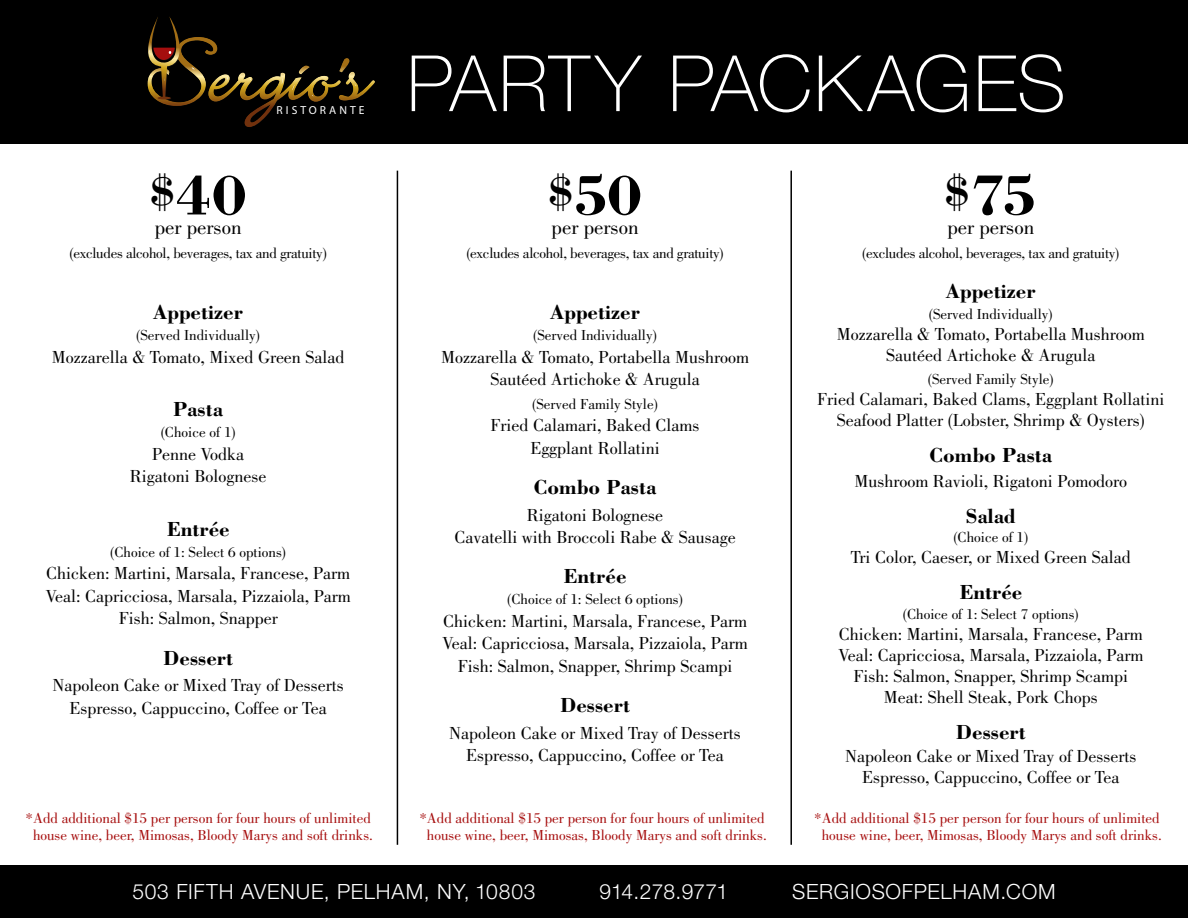
<style>
.page{position:relative;width:1188px;height:918px;background:#fff}
.page>*{position:absolute;margin:0;border:0;box-sizing:border-box;transform-origin:0 0}
.t1{font:100 77.85px "Helvetica Neue LT Std";letter-spacing:.02em;color:#fff}
.t2{font:700 58.5px "Bodoni Std";color:#000}
.t3{font:700 21px "Bodoni Std";color:#000}
.t4{font:300 21px "Helvetica Neue LT Std";letter-spacing:.035em;color:#fff}
.t5{font:21px "Bodoni Std";color:#000}
.t6{font:300 21px "Helvetica Neue LT Std";color:#fff}
.t7{font:18px/22.5px "Bodoni Std";color:#000;text-align:center}
.t8{font:15px/16.5px "Bodoni Std";color:#a60d0d;text-align:center}
.t9{font:15px "Bodoni Std";color:#000}
.t10{font:15px "Bodoni Std";letter-spacing:-.02em;color:#000}
.t11{font:11.7px "Myriad Pro";letter-spacing:.26em;color:#fff}
</style>
<div class="page">
<div style="left:0;top:0;width:1188px;height:144px;background:#000"></div>
<svg style="left:147px;top:17px;width:228px;height:110px"></svg>
<div style="left:0;top:865px;width:1188px;height:53px;background:#000"></div>
<hr style="left:397px;top:171px;width:1px;height:674px;background:#000">
<hr style="left:790px;top:171px;width:2px;height:674px;background:#000">
<p class="t11" style="left:277px;top:104px;width:90px">RISTORANTE</p>
<h2 class="t2" style="left:149px;top:159px;width:100px"><sup>$</sup>40</h2>
<p class="t5" style="left:155px;top:215px;width:88px">per person</p>
<p class="t10" style="left:70px;top:244px;width:259px">(excludes alcohol, beverages, tax and gratuity)</p>
<p class="t3" style="left:153px;top:299px;width:91px">Appetizer</p>
<p class="t9" style="left:136px;top:327px;width:125px">(Served Individually)</p>
<p class="t7" style="left:52px;top:346px;width:294px">Mozzarella &amp; Tomato, Mixed Green Salad</p>
<p class="t3" style="left:173px;top:396px;width:52px">Pasta</p>
<p class="t9" style="left:161px;top:424px;width:76px">(Choice of 1)</p>
<p class="t7" style="left:130px;top:443px;width:138px">Penne Vodka<br>Rigatoni Bolognese</p>
<p class="t3" style="left:167px;top:516px;width:65px">Entrée</p>
<p class="t9" style="left:110px;top:544px;width:177px">(Choice of 1: Select 6 options)</p>
<p class="t7" style="left:45px;top:562px;width:307px">Chicken: Martini, Marsala, Francese, Parm<br>Veal: Capricciosa, Marsala, Pizzaiola, Parm<br>Fish: Salmon, Snapper</p>
<p class="t3" style="left:163px;top:644px;width:71px">Dessert</p>
<p class="t7" style="left:52px;top:674px;width:293px">Napoleon Cake or Mixed Tray of Desserts<br>Espresso, Cappuccino, Coffee or Tea</p>
<h1 class="t1" style="left:407px;top:39px;width:661px">PARTY PACKAGES</h1>
<h2 class="t2" style="left:548px;top:159px;width:96px"><sup>$</sup>50</h2>
<p class="t5" style="left:552px;top:215px;width:88px">per person</p>
<p class="t10" style="left:466px;top:244px;width:259px">(excludes alcohol, beverages, tax and gratuity)</p>
<p class="t3" style="left:550px;top:299px;width:91px">Appetizer</p>
<p class="t9" style="left:533px;top:327px;width:125px">(Served Individually)</p>
<p class="t7" style="left:441px;top:346px;width:310px">Mozzarella &amp; Tomato, Portabella Mushroom<br>Sautéed Artichoke &amp; Arugula</p>
<p class="t9" style="left:532px;top:395px;width:127px">(Served Family Style)</p>
<p class="t7" style="left:491px;top:414px;width:210px">Fried Calamari, Baked Clams<br>Eggplant Rollatini</p>
<p class="t3" style="left:534px;top:474px;width:125px">Combo Pasta</p>
<p class="t7" style="left:454px;top:504px;width:283px">Rigatoni Bolognese<br>Cavatelli with Broccoli Rabe &amp; Sausage</p>
<p class="t3" style="left:564px;top:563px;width:64px">Entrée</p>
<p class="t9" style="left:507px;top:591px;width:177px">(Choice of 1: Select 6 options)</p>
<p class="t7" style="left:442px;top:610px;width:307px">Chicken: Martini, Marsala, Francese, Parm<br>Veal: Capricciosa, Marsala, Pizzaiola, Parm<br>Fish: Salmon, Snapper, Shrimp Scampi</p>
<p class="t3" style="left:560px;top:692px;width:71px">Dessert</p>
<p class="t7" style="left:449px;top:722px;width:293px">Napoleon Cake or Mixed Tray of Desserts<br>Espresso, Cappuccino, Coffee or Tea</p>
<h2 class="t2" style="left:944px;top:159px;width:95px"><sup>$</sup>75</h2>
<p class="t5" style="left:947px;top:215px;width:88px">per person</p>
<p class="t10" style="left:862px;top:244px;width:259px">(excludes alcohol, beverages, tax and gratuity)</p>
<p class="t3" style="left:946px;top:278px;width:91px">Appetizer</p>
<p class="t9" style="left:929px;top:306px;width:125px">(Served Individually)</p>
<p class="t7" style="left:837px;top:324px;width:310px;line-height:21px">Mozzarella &amp; Tomato, Portabella Mushroom<br>Sautéed Artichoke &amp; Arugula</p>
<p class="t9" style="left:928px;top:371px;width:127px">(Served Family Style)</p>
<p class="t7" style="left:817px;top:389px;width:349px;line-height:21px">Fried Calamari, Baked Clams, Eggplant Rollatini<br>Seafood Platter (Lobster, Shrimp &amp; Oysters)</p>
<p class="t3" style="left:929px;top:442px;width:125px">Combo Pasta</p>
<p class="t7" style="left:854px;top:470px;width:274px">Mushroom Ravioli, Rigatoni Pomodoro</p>
<p class="t3" style="left:966px;top:503px;width:52px">Salad</p>
<p class="t9" style="left:953px;top:529px;width:76px">(Choice of 1)</p>
<p class="t7" style="left:851px;top:546px;width:281px">Tri Color, Caeser, or Mixed Green Salad</p>
<p class="t3" style="left:959px;top:579px;width:64px">Entrée</p>
<p class="t9" style="left:903px;top:605px;width:177px">(Choice of 1: Select 7 options)</p>
<p class="t7" style="left:838px;top:623px;width:307px;line-height:21px">Chicken: Martini, Marsala, Francese, Parm Veal: Capricciosa, Marsala, Pizzaiola, Parm Fish: Salmon, Snapper, Shrimp Scampi Meat: Shell Steak, Pork Chops</p>
<p class="t3" style="left:956px;top:719px;width:71px">Dessert</p>
<p class="t7" style="left:845px;top:746px;width:293px;line-height:21px">Napoleon Cake or Mixed Tray of Desserts<br>Espresso, Cappuccino, Coffee or Tea</p>
<p class="t8" style="left:26px;top:810px;width:349px">*Add additional $15 per person for four hours of unlimited house wine, beer, Mimosas, Bloody Marys and soft drinks.</p>
<p class="t8" style="left:419px;top:810px;width:349px">*Add additional $15 per person for four hours of unlimited house wine, beer, Mimosas, Bloody Marys and soft drinks.</p>
<p class="t8" style="left:814px;top:810px;width:349px">*Add additional $15 per person for four hours of unlimited house wine, beer, Mimosas, Bloody Marys and soft drinks.</p>
<p class="t4" style="left:132px;top:879px;width:405px">503 FIFTH AVENUE, PELHAM, NY, 10803</p>
<p class="t6" style="left:599px;top:879px;width:130px">914.278.9771</p>
<p class="t4" style="left:792px;top:879px;width:265px">SERGIOSOFPELHAM.COM</p>
</div>
